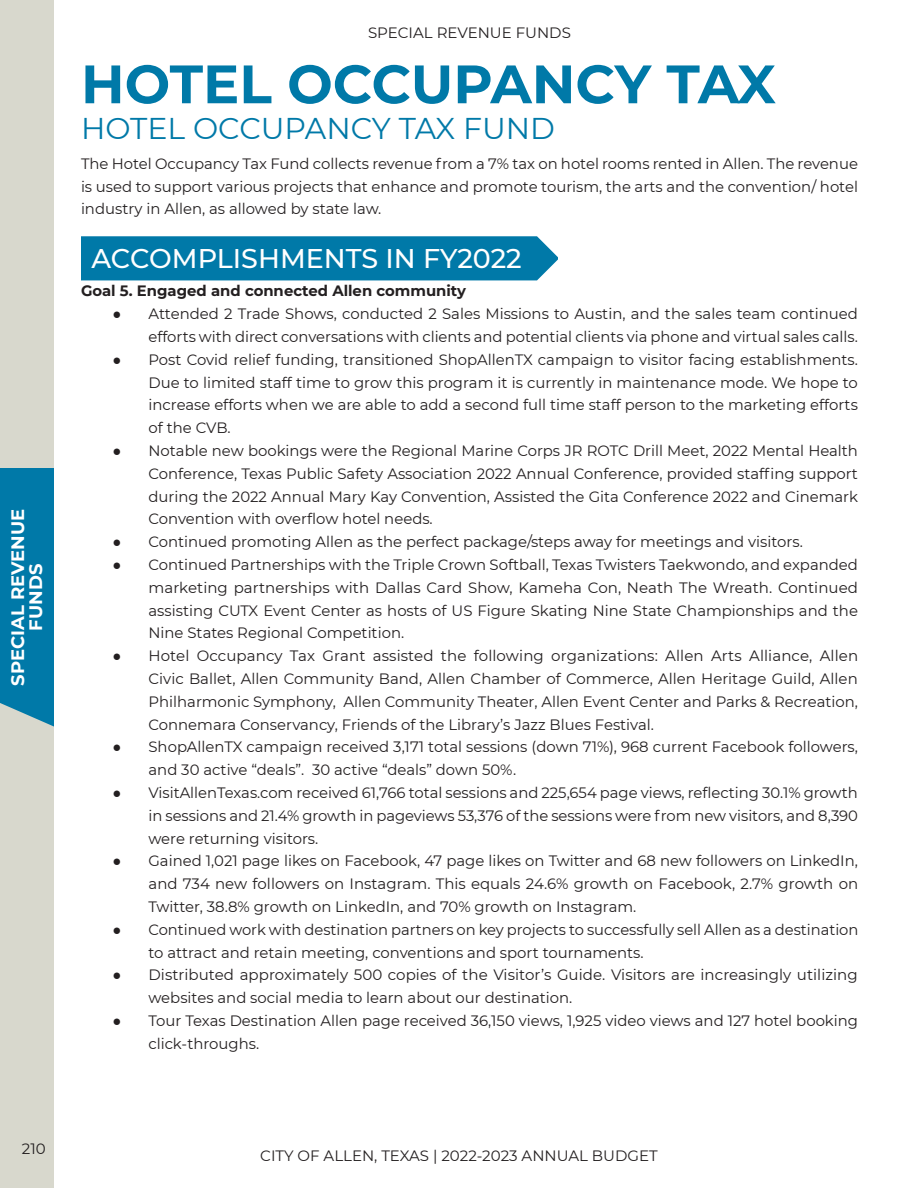
<style>
.page{position:relative;width:918px;height:1188px;background:#fff}
.page>*{position:absolute;margin:0;border:0;box-sizing:border-box;transform-origin:0 0}
.t1{font:700 54px "Montserrat";letter-spacing:-.005em;color:#0079a8}
.t2{font:30px "Montserrat";color:#0079a8}
.t3{font:500 27px "Montserrat";color:#fff}
.t4{font:700 18px/18px "Montserrat";color:#fff;text-align:center}
.t5{font:15px/22.8px "Montserrat";color:#231f20;text-align:justify}
.t6{font:700 15px "Montserrat";color:#231f20}
.s1{font-family:"Arial"}
</style>
<div class="page">
<div style="left:81px;top:236px;width:477px;height:44px;background:#0079a8"></div>
<div style="left:0;top:0;width:54px;height:1188px;background:#d8d8cd"></div>
<div style="left:0;top:468px;width:54px;height:259px;background:#0079a8"></div>
<p class="t4" style="left:8px;top:686px;width:178px;rotate:-90deg">SPECIAL REVENUE<br>FUNDS</p>
<p class="t5" style="left:368px;top:20px;width:204px">SPECIAL REVENUE FUNDS</p>
<p class="t1" style="left:81px;top:45px;width:696px">HOTEL OCCUPANCY TAX</p>
<p class="t2" style="left:81px;top:108px;width:475px">HOTEL OCCUPANCY TAX FUND</p>
<p class="t5" style="left:81px;top:152px;width:779px">The Hotel Occupancy Tax Fund collects revenue from a 7% tax on hotel rooms rented in Allen. The revenue is used to support various projects that enhance and promote tourism, the arts and the convention/ hotel industry in Allen, as allowed by state law.</p>
<p class="t3" style="left:92px;top:239px;width:432px">ACCOMPLISHMENTS IN FY2022</p>
<p class="t6" style="left:81px;top:280px;width:387px">Goal 5. Engaged and connected Allen community</p>
<p class="t5" style="left:112px;top:302px;width:747px;text-align:right"><span class="s1">●</span> Attended 2 Trade Shows, conducted 2 Sales Missions to Austin, and the sales team continued efforts with direct conversations with clients and potential clients via phone and virtual sales calls.</p>
<p class="t5" style="left:148px;top:348px;width:711px;text-indent:-36px"><span class="s1">●</span> Post Covid relief funding, transitioned ShopAllenTX campaign to visitor facing establishments.<br>Due to limited staff time to grow this program it is currently in maintenance mode. We hope to increase efforts when we are able to add a second full time staff person to the marketing efforts of the CVB.</p>
<p class="t5" style="left:148px;top:439px;width:711px;text-indent:-36px"><span class="s1">●</span> Notable new bookings were the Regional Marine Corps JR ROTC Drill Meet, 2022 Mental Health Conference, Texas Public Safety Association 2022 Annual Conference, provided staffing support during the 2022 Annual Mary Kay Convention, Assisted the Gita Conference 2022 and Cinemark Convention with overflow hotel needs.</p>
<p class="t5" style="left:112px;top:530px;width:692px"><span class="s1">●</span> Continued promoting Allen as the perfect package/steps away for meetings and visitors.</p>
<p class="t5" style="left:148px;top:553px;width:711px;text-indent:-36px"><span class="s1">●</span> Continued Partnerships with the Triple Crown Softball, Texas Twisters Taekwondo, and expanded marketing partnerships with Dallas Card Show, Kameha Con, Neath The Wreath. Continued assisting CUTX Event Center as hosts of US Figure Skating Nine State Championships and the Nine States Regional Competition.</p>
<p class="t5" style="left:148px;top:644px;width:711px;text-indent:-36px"><span class="s1">●</span> Hotel Occupancy Tax Grant assisted the following organizations: Allen Arts Alliance, Allen Civic Ballet, Allen Community Band, Allen Chamber of Commerce, Allen Heritage Guild, Allen Philharmonic Symphony, Allen Community Theater, Allen Event Center and Parks &amp; Recreation, Connemara Conservancy, Friends of the Library’s Jazz Blues Festival.</p>
<p class="t5" style="left:148px;top:735px;width:711px;text-indent:-36px"><span class="s1">●</span> ShopAllenTX campaign received 3,171 total sessions (down 71%), 968 current Facebook followers, and 30 active “deals”. 30 active “deals” down 50%.</p>
<p class="t5" style="left:148px;top:781px;width:711px;text-indent:-36px"><span class="s1">●</span> VisitAllenTexas.com received 61,766 total sessions and 225,654 page views, reflecting 30.1% growth in sessions and 21.4% growth in pageviews 53,376 of the sessions were from new visitors, and 8,390 were returning visitors.</p>
<p class="t5" style="left:148px;top:849px;width:711px;text-indent:-36px"><span class="s1">●</span> Gained 1,021 page likes on Facebook, 47 page likes on Twitter and 68 new followers on LinkedIn, and 734 new followers on Instagram. This equals 24.6% growth on Facebook, 2.7% growth on Twitter, 38.8% growth on LinkedIn, and 70% growth on Instagram.</p>
<p class="t5" style="left:148px;top:918px;width:711px;text-indent:-36px"><span class="s1">●</span> Continued work with destination partners on key projects to successfully sell Allen as a destination to attract and retain meeting, conventions and sport tournaments.</p>
<p class="t5" style="left:148px;top:963px;width:711px;text-indent:-36px"><span class="s1">●</span> Distributed approximately 500 copies of the Visitor’s Guide. Visitors are increasingly utilizing websites and social media to learn about our destination.</p>
<p class="t5" style="left:148px;top:1009px;width:711px;text-indent:-36px"><span class="s1">●</span> Tour Texas Destination Allen page received 36,150 views, 1,925 video views and 127 hotel booking click-throughs.</p>
<p class="t5" style="left:22px;top:1137px;width:25px">210</p>
<p class="t5" style="left:260px;top:1144px;width:399px">CITY OF ALLEN, TEXAS | 2022-2023 ANNUAL BUDGET</p>
</div>
